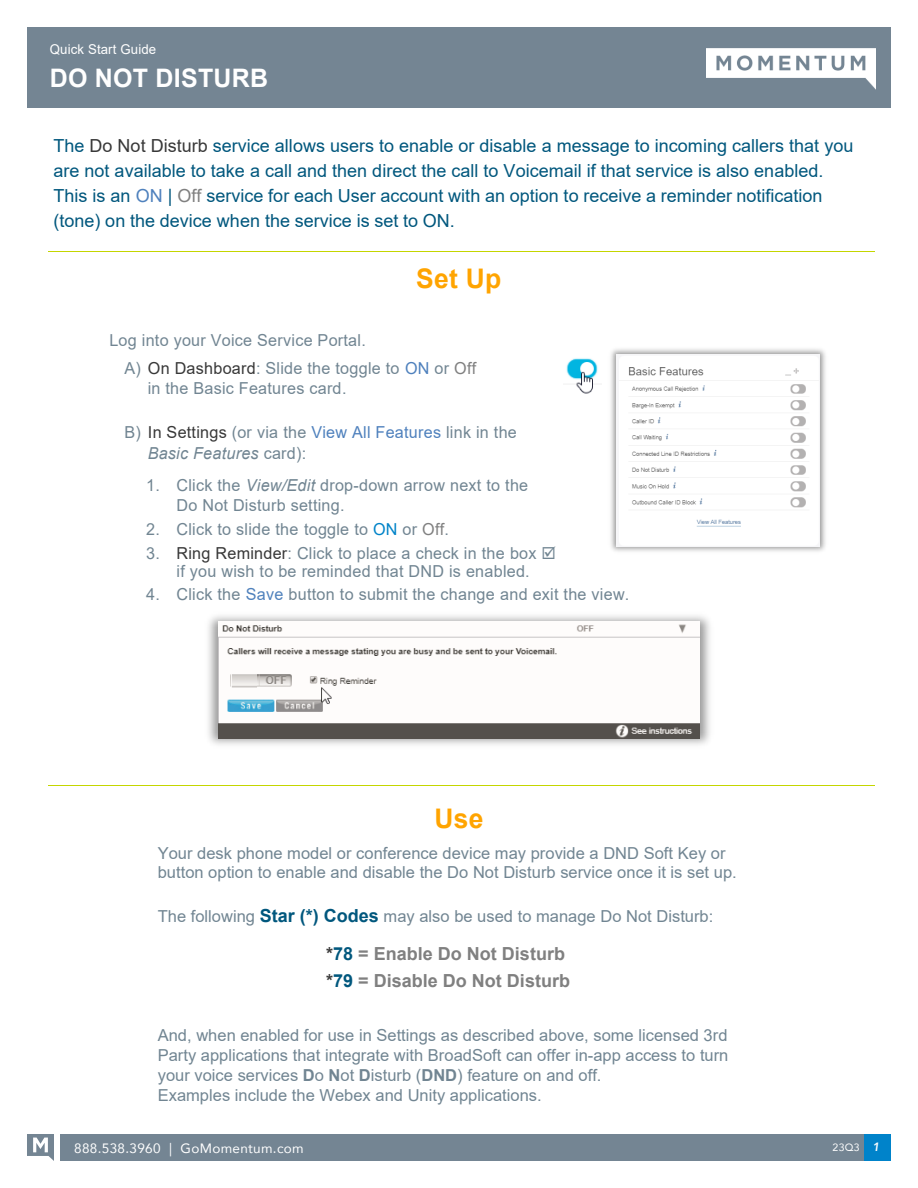
<style>
.page{position:relative;width:918px;height:1188px;background:#fff}
.page>*{position:absolute;margin:0;border:0;box-sizing:border-box;transform-origin:0 0}
.t1{font:700 27px "Arial";letter-spacing:.01em;color:#ffa400}
.t2{font:700 25.5px "Arial";letter-spacing:.01em;color:#fff}
.t3{font:18px/25.2px "Arial";color:#00577d}
.t4{font:700 18px/26.8px "Arial";color:#808080}
.t5{font:16.5px/19.8px "Arial";letter-spacing:.015em;color:#718592}
.t6{font:16.5px/19.8px "Arial";color:#718592}
.t7{font:13.5px "Avenir";letter-spacing:.025em;color:#fff}
.t8{font:13.5px "Arial";letter-spacing:.01em;color:#fff}
.t9{font:10.5px "Avenir";color:#fff}
.s1{color:#383838}
.s2{color:#4f81bd}
.s3{color:#808080}
.s4{font-style:inherit}
.s5{font-style:italic}
.s6{color:#0083c8}
.s7{color:#4f81bc}
.s8{font-weight:700;font-size:18px;color:#00577d}
.s9{color:#00577d}
.s10{font-weight:700}
.s11{font-weight:800;font-style:italic;font-size:12px}
</style>
<div class="page">
<div style="left:27px;top:27px;width:864px;height:81px;background:#748593"></div>
<img style="left:707px;top:48px;width:169px;height:42px">
<div style="left:61px;top:1134px;width:830px;height:27px;background:#748593"></div>
<svg style="left:27px;top:1134px;width:27px;height:27px"></svg>
<div style="left:864px;top:1134px;width:26px;height:27px;background:#0083ca"></div>
<hr style="left:48px;top:785px;width:827px;height:1px;background:#c4d600">
<hr style="left:48px;top:251px;width:827px;height:1px;background:#c4d600">
<img style="left:208px;top:615px;width:502px;height:130px">
<img style="left:218px;top:621px;width:482px;height:117px">
<img style="left:610px;top:349px;width:216px;height:203px">
<img style="left:616px;top:354px;width:204px;height:192px">
<img style="left:566px;top:358px;width:32px;height:36px">
<p class="t8" style="left:50px;top:40px;width:108px">Quick Start Guide</p>
<h2 class="t2" style="left:50px;top:60px;width:220px">DO NOT DISTURB</h2>
<p class="t3" style="left:54px;top:133px;width:801px">The <span class="s1">Do Not Disturb</span> service allows users to enable or disable a message to incoming callers that you are not available to take a call and then direct the call to Voicemail if that service is also enabled.<br>This is an <span class="s2">ON</span> | <span class="s3">Off</span> service for each User account with an option to receive a reminder notification (<span class="s4">tone</span>) on the device when the service is set to ON.</p>
<h1 class="t1" style="left:416px;top:260px;width:87px">Set Up</h1>
<p class="t5" style="left:124px;top:325px;width:353px;line-height:28.8px;text-indent:-15px">Log into your Voice Service Portal.<br><span class="s4">A)</span> <span class="s1">On Dashboard</span>: Slide the toggle to <span class="s2">ON</span> or <span class="s3">Off</span></p>
<p class="t5" style="left:148px;top:378px;width:200px">in the Basic Features card.</p>
<p class="t5" style="left:148px;top:421px;width:371px;line-height:21.1px;text-indent:-23px"><span class="s4">B)</span> <span class="s1">In Settings</span> (or via the <span class="s2">View All Features</span> link in the<br><span class="s5">Basic Features</span> card):</p>
<p class="t5" style="left:177px;top:475px;width:353px;text-indent:-30px"><span class="s4">1.</span> Click the <span class="s5">View/Edit</span> drop-down arrow next to <span class="s4">the<br>Do Not Disturb setting</span>.</p>
<p class="t5" style="left:146px;top:519px;width:304px"><span class="s4">2.</span> Click to slide the toggle to <span class="s6">ON</span> or <span class="s3">Off</span>.</p>
<p class="t5" style="left:146px;top:544px;width:411px;line-height:18.6px;text-align:center"><span class="s4">3.</span> <span class="s1">Ring Reminder</span>: Click to place a check in the box ☑ if you wish to be reminded that DND is enabled.</p>
<p class="t5" style="left:146px;top:584px;width:485px"><span class="s4">4.</span> Click the <span class="s7">Save</span> button to submit the change and exit the view.</p>
<h1 class="t1" style="left:434px;top:799px;width:51px">Use</h1>
<p class="t5" style="left:158px;top:843px;width:581px">Your desk phone model or conference device may provide a <span class="s4">DND</span> Soft Key or button option to enable and disable the Do Not Disturb service <span class="s4">once it is set up</span>.</p>
<p class="t5" style="left:158px;top:906px;width:557px">The following <span class="s8">Star (*) Codes</span> may also be used to manage Do Not Disturb:</p>
<p class="t4" style="left:326px;top:941px;width:245px"><span class="s1">*</span><span class="s9">78</span> = Enable Do Not Disturb <span class="s1">*</span><span class="s9">79</span> = Disable Do Not Disturb</p>
<p class="t6" style="left:158px;top:1026px;width:572px">And, when enabled for use in Settings as described above, some licensed 3rd Party applications that integrate with BroadSoft can offer in-app access to turn your voice services <span class="s10">D</span>o <span class="s10">N</span>ot <span class="s10">D</span>isturb (<span class="s10">DND</span>) feature on and off.<br>Examples include the Webex and Unity applications.</p>
<p class="t7" style="left:74px;top:1137px;width:231px">888.538.3960 | GoMomentum.com</p>
<p class="t9" style="left:833px;top:1139px;width:49px">23Q<span class="s4">3</span> <span class="s11">1</span></p>
</div>
